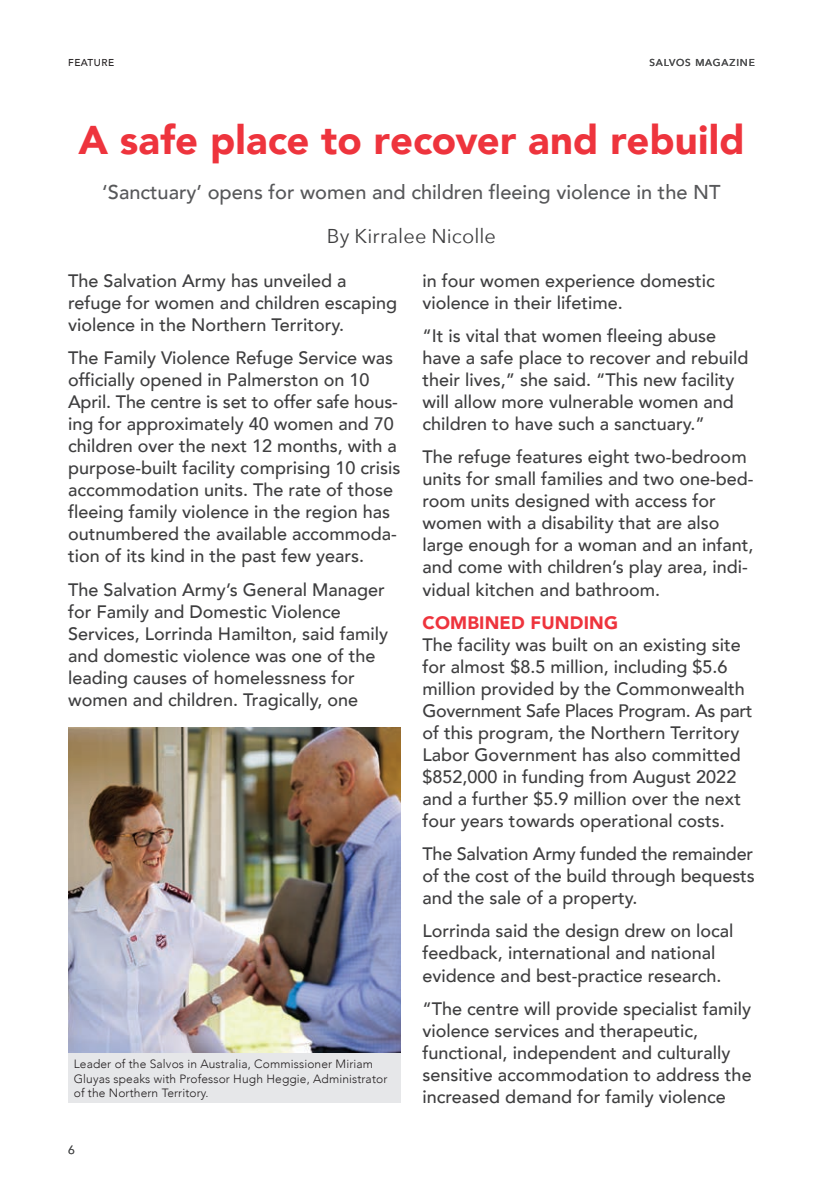
<style>
.page{position:relative;width:840px;height:1191px;background:#fff}
.page>*{position:absolute;margin:0;border:0;box-sizing:border-box;transform-origin:0 0}
.Salvos_Header{font:900 40px "Avenir";color:#ee343d}
.Salvos_Subhead{font:500 20px "Avenir";color:#57585a}
.Salvos_By-Line{font:20px "Avenir Next";letter-spacing:.005em;color:#3e3e3f}
.Salvos_Body{font:500 18px/22px "Avenir";color:#3e3e3f}
.Intext_Subhead{font:900 18px "Avenir";letter-spacing:.01em;color:#ee343d}
.Image_Caption{font:300 12px/14.4px "Avenir";letter-spacing:.01em;color:#231f20}
.t1{font:12px "Avenir";color:#4b4c4d}
.Page_Name_-_Salvos_-_Left{font:500 10px "Avenir";letter-spacing:.08em;color:#4b4c4d}
.Page_name_-_Left{font:500 10px "Avenir";letter-spacing:.05em;color:#231f20}
</style>
<div class="page">
<img style="left:68px;top:728px;width:332px;height:325px">
<div style="left:68px;top:1053px;width:332px;height:49px;background:#e6e7e9"></div>
<p class="Page_name_-_Left" style="left:68px;top:54px;width:47px">FEATURE</p>
<p class="Page_Name_-_Salvos_-_Left" style="left:649px;top:54px;width:107px">SALVOS MAGAZINE</p>
<p class="Salvos_Header" style="left:78px;top:106px;width:667px">A safe place to recover and rebuild</p>
<p class="Salvos_Subhead" style="left:102px;top:174px;width:619px">‘Sanctuary’ opens for women and children fleeing violence in the NT</p>
<p class="Salvos_By-Line" style="left:327px;top:219px;width:170px">By Kirralee Nicolle</p>
<p class="Salvos_Body" style="left:68px;top:268px;width:330px">The Salvation Army has unveiled a refuge for women and children escaping violence in the Northern Territory.</p>
<p class="Salvos_Body" style="left:68px;top:346px;width:333px">The Family Violence Refuge Service was officially opened in Palmerston on 10<br>April. The centre is set to offer safe hous&shy;ing for approximately 40 women and 70 children over the next 12 months, with a purpose-built facility comprising 10 crisis accommodation units. The rate of those fleeing family violence in the region has outnumbered the available accommoda&shy;tion of its kind in the past few years.</p>
<p class="Salvos_Body" style="left:68px;top:577px;width:321px">The Salvation Army’s General Manager for Family and Domestic Violence Services, Lorrinda Hamilton, said family and domestic violence was one of the leading causes of homelessness for women and children. Tragically, one</p>
<p class="Image_Caption" style="left:74px;top:1057px;width:315px">Leader of the Salvos in Australia, Commissioner Miriam<br>Gluyas speaks with Professor Hugh Heggie, Administrator of the Northern Territory.</p>
<p class="t1" style="left:68px;top:1142px;width:8px">6</p>
<p class="Salvos_Body" style="left:422px;top:268px;width:294px">in four women experience domestic violence in their lifetime.</p>
<p class="Salvos_Body" style="left:422px;top:324px;width:327px">“It is vital that women fleeing abuse have a safe place to recover and rebuild their lives,” she said. “This new facility will allow more vulnerable women and children to have such a sanctuary.”</p>
<p class="Salvos_Body" style="left:422px;top:445px;width:332px">The refuge features eight two-bedroom units for small families and two one-bed&shy;room units designed with access for women with a disability that are also large enough for a woman and an infant, and come with children’s play area, indi&shy;vidual kitchen and bathroom.</p>
<p class="Intext_Subhead" style="left:422px;top:607px;width:197px">COMBINED FUNDING</p>
<p class="Salvos_Body" style="left:422px;top:632px;width:331px">The facility was built on an existing site for almost $8.5 million, including $5.6 million provided by the Commonwealth Government Safe Places Program. As part of this program, the Northern Territory Labor Government has also committed $852,000 in funding from August 2022 and a further $5.9 million over the next four years towards operational costs.</p>
<p class="Salvos_Body" style="left:422px;top:842px;width:333px;text-align:justify">The Salvation Army funded the remainder of the cost of the build through bequests and the sale of a property.</p>
<p class="Salvos_Body" style="left:422px;top:919px;width:312px">Lorrinda said the design drew on local feedback, international and national evidence and best-practice research.</p>
<p class="Salvos_Body" style="left:422px;top:996px;width:330px">“The centre will provide specialist family violence services and therapeutic, functional, independent and culturally sensitive accommodation to address the increased demand for family violence</p>
</div>
